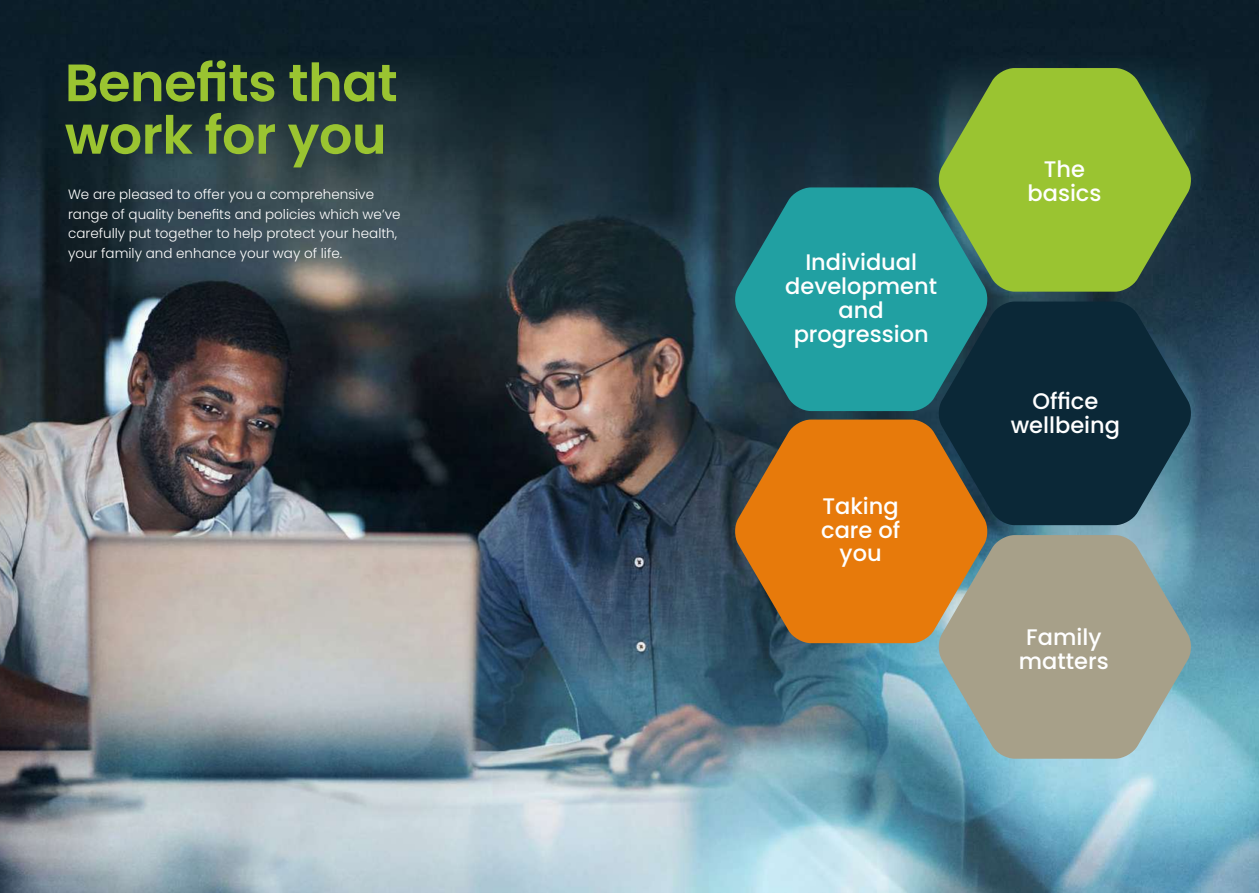
<style>
.page{position:relative;width:1259px;height:893px;background:#fff}
.page>*{position:absolute;margin:0;border:0;box-sizing:border-box;transform-origin:0 0}
.t1{font:600 52.5px/52.5px "Poppins";letter-spacing:-.01em;color:#9ac431}
.t2{font:500 22.5px/24px "Poppins";color:#fff;text-align:center}
.t3{font:300 13.5px/19.5px "Poppins";color:#fff}
</style>
<div class="page">
<img style="left:0;top:0;width:1259px;height:893px">
<svg style="left:937px;top:535px;width:255px;height:224px;background:#9ea495"></svg>
<svg style="left:734px;top:187px;width:254px;height:224px;background:#219093"></svg>
<svg style="left:937px;top:68px;width:255px;height:224px;background:#7ca639"></svg>
<svg style="left:734px;top:420px;width:254px;height:223px;background:#c8741c"></svg>
<svg style="left:937px;top:302px;width:255px;height:223px;background:#1b3842"></svg>
<h1 class="t1" style="left:65px;top:57px;width:334px">Benefits that work for you</h1>
<p class="t3" style="left:68px;top:186px;width:334px">We are pleased to offer you a comprehensive range of quality benefits and policies which we’ve carefully put together to help protect your health, your family and enhance your way of life.</p>
<h2 class="t2" style="left:785px;top:251px;width:153px">Individual development and progression</h2>
<h2 class="t2" style="left:821px;top:495px;width:80px;line-height:23.2px">Taking care of you</h2>
<h2 class="t2" style="left:1027px;top:158px;width:75px">The basics</h2>
<h2 class="t2" style="left:1010px;top:389px;width:111px">Office wellbeing</h2>
<h2 class="t2" style="left:1019px;top:626px;width:91px">Family matters</h2>
</div>
